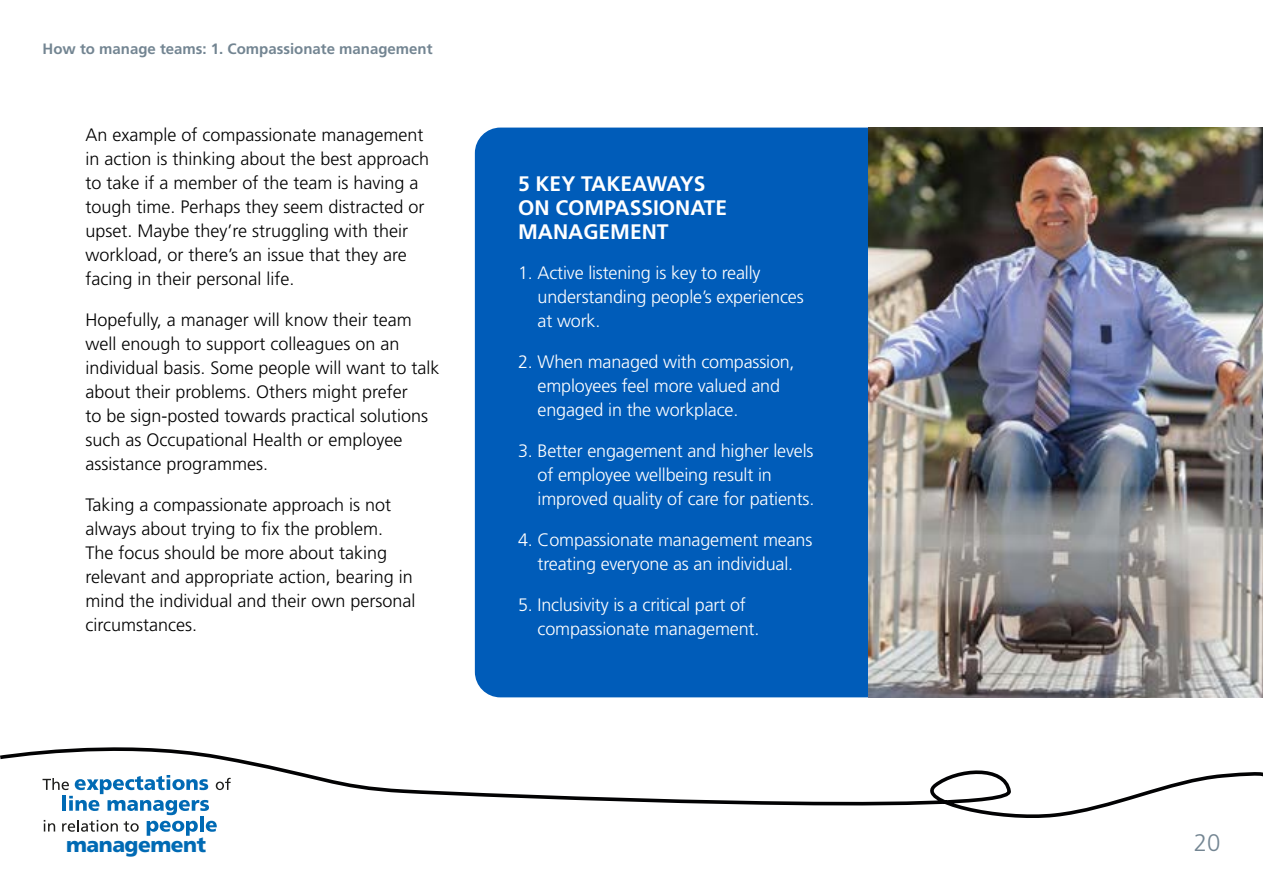
<style>
.page{position:relative;width:1263px;height:893px;background:#fff}
.page>*{position:absolute;margin:0;border:0;box-sizing:border-box;transform-origin:0 0}
.t1{font:300 24px "Frutiger LT Std";color:#738592}
.t2{font:700 21px/24px "Frutiger LT Std";color:#fff}
.t3{font:900 21px "Frutiger LT Std";letter-spacing:-.025em;color:#006ab4}
.t4{font:300 18px/24px "Frutiger LT Std";color:#000}
.t5{font:300 18px/24px "Frutiger LT Std";letter-spacing:-.01em;color:#fff}
.t6{font:700 15px "Frutiger LT Std";color:#738592}
</style>
<div class="page">
<svg style="left:0;top:747px;width:1263px;height:71px"></svg>
<svg style="left:43px;top:775px;width:188px;height:61px"></svg>
<div style="left:475px;top:128px;width:394px;height:569px;background:#005cb9"></div>
<img style="left:869px;top:128px;width:394px;height:569px">
<p class="t6" style="left:43px;top:40px;width:392px">How to manage teams: 1. Compassionate management</p>
<p class="t4" style="left:85px;top:123px;width:345px">An example of compassionate management in action is thinking about the best approach to take if a member of the team is having a tough time. Perhaps they seem distracted or upset. Maybe they’re struggling with their workload, or there’s an issue that they are facing in their personal life.</p>
<p class="t4" style="left:85px;top:308px;width:356px">Hopefully, a manager will know their team well enough to support colleagues on an individual basis. Some people will want to talk about their problems. Others might prefer<br>to be sign-posted towards practical solutions such as Occupational Health or employee assistance programmes.</p>
<p class="t4" style="left:85px;top:493px;width:332px">Taking a compassionate approach is not always about trying to fix the problem.<br>The focus should be more about taking relevant and appropriate action, bearing in mind the individual and their own personal circumstances.</p>
<p class="t2" style="left:518px;top:171px;width:211px">5 KEY TAKEAWAYS<br>ON COMPASSIONATE<br>MANAGEMENT</p>
<p class="t5" style="left:538px;top:261px;width:268px;text-indent:-19px">1. Active listening is key to really understanding people’s experiences at work.</p>
<p class="t5" style="left:538px;top:350px;width:259px;text-indent:-19px">2. When managed with compassion, employees feel more valued and engaged in the workplace.</p>
<p class="t5" style="left:538px;top:439px;width:278px;text-indent:-19px">3. Better engagement and higher levels of employee wellbeing result in improved quality of care for patients.</p>
<p class="t5" style="left:518px;top:528px;width:296px;text-align:center">4. Compassionate management means treating everyone as an individual.</p>
<p class="t5" style="left:538px;top:593px;width:223px;text-indent:-19px">5. Inclusivity is a critical part of compassionate management.</p>
<p class="t3" style="left:66px;top:831px;width:141px">management</p>
<h1 class="t1" style="left:1194px;top:829px;width:28px">20</h1>
</div>
